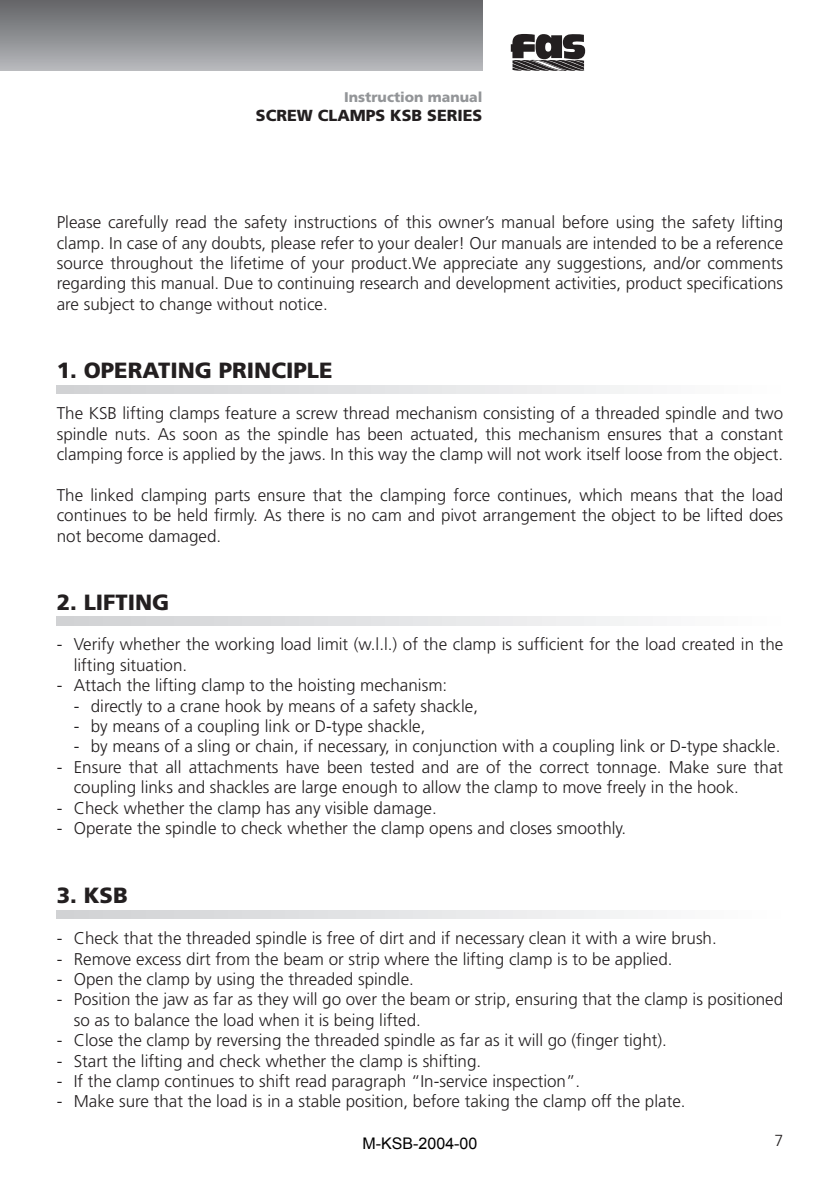
<style>
.page{position:relative;width:840px;height:1191px;background:#fff}
.page>*{position:absolute;margin:0;border:0;box-sizing:border-box;transform-origin:0 0}
.t1{font:900 22px "Frutiger";color:#231f20}
.t2{font:300 17px/20.4px "Frutiger";color:#231f20;text-align:justify}
.t3{font:900 16px "Frutiger";color:#231f20}
.t4{font:16px "Arial";color:#000}
.t5{font:300 16px "Frutiger";color:#231f20}
.t6{font:900 14px "Frutiger";color:#939598}
</style>
<div class="page">
<svg style="left:510px;top:34px;width:75px;height:37px"></svg>
<div style="left:0;top:0;width:482px;height:71px;background:linear-gradient(to bottom,#626366,#b8b9bd)"></div>
<svg style="left:57px;top:385px;width:581px;height:9px"></svg>
<svg style="left:57px;top:616px;width:581px;height:9px"></svg>
<svg style="left:57px;top:910px;width:581px;height:9px"></svg>
<p class="t6" style="left:344px;top:88px;width:140px">Instruction manual</p>
<p class="t3" style="left:256px;top:106px;width:228px">SCREW CLAMPS KSB SERIES</p>
<p class="t2" style="left:57px;top:212px;width:727px">Please carefully read the safety instructions of this owner’s manual before using the safety lifting clamp. In case of any doubts, please refer to your dealer! Our manuals are intended to be a reference source throughout the lifetime of your product.We appreciate any suggestions, and/or comments regarding this manual. Due to continuing research and development activities, product specifications are subject to change without notice.</p>
<p class="t1" style="left:57px;top:357px;width:277px">1. OPERATING PRINCIPLE</p>
<p class="t2" style="left:57px;top:403px;width:727px">The KSB lifting clamps feature a screw thread mechanism consisting of a threaded spindle and two spindle nuts. As soon as the spindle has been actuated, this mechanism ensures that a constant clamping force is applied by the jaws. In this way the clamp will not work itself loose from the object.</p>
<p class="t2" style="left:57px;top:485px;width:727px">The linked clamping parts ensure that the clamping force continues, which means that the load continues to be held firmly. As there is no cam and pivot arrangement the object to be lifted does not become damaged.</p>
<p class="t1" style="left:57px;top:588px;width:114px">2. LIFTING</p>
<p class="t2" style="left:74px;top:634px;width:710px;text-indent:-17px">- Verify whether the working load limit (w.l.l.) of the clamp is sufficient for the load created in the lifting situation.</p>
<p class="t2" style="left:57px;top:675px;width:392px">- Attach the lifting clamp to the hoisting mechanism:</p>
<p class="t2" style="left:74px;top:695px;width:405px">- directly to a crane hook by means of a safety shackle,</p>
<p class="t2" style="left:74px;top:716px;width:353px">- by means of a coupling link or D-type shackle,</p>
<p class="t2" style="left:74px;top:736px;width:707px">- by means of a sling or chain, if necessary, in conjunction with a coupling link or D-type shackle.</p>
<p class="t2" style="left:74px;top:757px;width:710px;text-indent:-17px">- Ensure that all attachments have been tested and are of the correct tonnage. Make sure that coupling links and shackles are large enough to allow the clamp to move freely in the hook.</p>
<p class="t2" style="left:57px;top:797px;width:381px">- Check whether the clamp has any visible damage.</p>
<p class="t2" style="left:57px;top:818px;width:570px">- Operate the spindle to check whether the clamp opens and closes smoothly.</p>
<p class="t1" style="left:57px;top:882px;width:72px">3. KSB</p>
<p class="t2" style="left:57px;top:928px;width:661px">- Check that the threaded spindle is free of dirt and if necessary clean it with a wire brush.</p>
<p class="t2" style="left:57px;top:948px;width:617px">- Remove excess dirt from the beam or strip where the lifting clamp is to be applied.</p>
<p class="t2" style="left:57px;top:969px;width:358px">- Open the clamp by using the threaded spindle.</p>
<p class="t2" style="left:74px;top:989px;width:710px;text-indent:-17px">- Position the jaw as far as they will go over the beam or strip, ensuring that the clamp is positioned so as to balance the load when it is being lifted.</p>
<p class="t2" style="left:57px;top:1030px;width:611px">- Close the clamp by reversing the threaded spindle as far as it will go (finger tight).</p>
<p class="t2" style="left:57px;top:1050px;width:426px">- Start the lifting and check whether the clamp is shifting.</p>
<p class="t2" style="left:57px;top:1071px;width:524px">- If the clamp continues to shift read paragraph “In-service inspection”.</p>
<p class="t2" style="left:57px;top:1091px;width:630px">- Make sure that the load is in a stable position, before taking the clamp off the plate.</p>
<p class="t4" style="left:362px;top:1132px;width:116px">M-KSB-2004-00</p>
<p class="t5" style="left:773px;top:1131px;width:10px">7</p>
</div>
